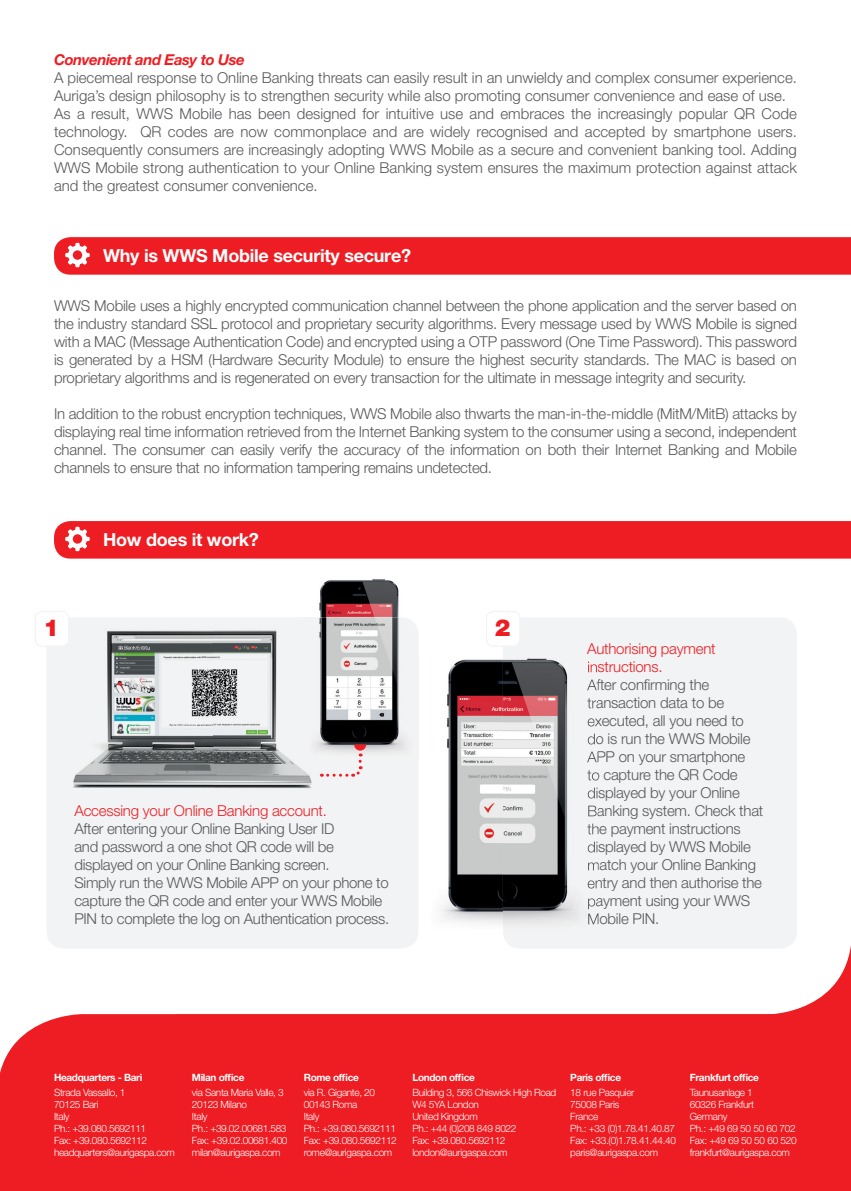
<style>
.page{position:relative;width:851px;height:1191px;background:#fff}
.page>*{position:absolute;margin:0;border:0;box-sizing:border-box;transform-origin:0 0}
.t1{font:900 23.4px "Helvetica Neue LT Pro";color:#ee1d23}
.t2{font:700 18px "Helvetica Neue LT Pro";letter-spacing:-.015em;color:#fff}
.t3{font:300 15px/18px "Helvetica Neue LT Pro";letter-spacing:-.015em;color:#57585a}
.t4{font:300 15px/18px "Helvetica Neue LT Pro";letter-spacing:-.015em;color:#ee1d23}
.t5{font:italic 700 15px "Helvetica Neue LT Pro";letter-spacing:-.03em;color:#ee1d23}
.t6{font:300 10.05px/12px "Helvetica Neue LT Pro";letter-spacing:-.035em;color:#fff}
.t7{font:700 10.05px "Helvetica Neue LT Pro";letter-spacing:-.035em;color:#fff}
</style>
<div class="page">
<div style="left:54px;top:521px;width:796px;height:37px;background:#ee1d23"></div>
<div style="left:54px;top:237px;width:796px;height:38px;background:#ee1d23"></div>
<div style="left:46px;top:617px;width:372px;height:331px;background:#f2f3f4;border-radius:17px"></div>
<div style="left:503px;top:617px;width:293px;height:331px;background:#f2f3f4;border-radius:17px"></div>
<svg style="left:405px;top:929px;width:445px;height:85px"></svg>
<div style="left:0;top:1014px;width:850px;height:177px;background:#ee1d23"></div>
<img style="left:319px;top:579px;width:80px;height:38px">
<img style="left:319px;top:617px;width:80px;height:94px">
<img style="left:315px;top:711px;width:90px;height:42px">
<img style="left:416px;top:655px;width:181px;height:277px">
<svg style="left:587px;top:655px;width:10px;height:17px"></svg>
<img style="left:587px;top:679px;width:10px;height:14px">
<svg style="left:587px;top:697px;width:10px;height:11px"></svg>
<img style="left:587px;top:715px;width:10px;height:14px">
<svg style="left:587px;top:733px;width:10px;height:11px"></svg>
<img style="left:587px;top:751px;width:10px;height:14px">
<img style="left:587px;top:769px;width:10px;height:14px">
<img style="left:587px;top:787px;width:10px;height:14px">
<img style="left:588px;top:805px;width:9px;height:14px">
<img style="left:587px;top:823px;width:10px;height:14px">
<img style="left:587px;top:841px;width:10px;height:14px">
<img style="left:588px;top:859px;width:9px;height:14px">
<img style="left:587px;top:877px;width:10px;height:14px">
<img style="left:588px;top:895px;width:9px;height:14px">
<svg style="left:588px;top:913px;width:9px;height:11px"></svg>
<img style="left:73px;top:630px;width:239px;height:158px">
<img style="left:300px;top:630px;width:12px;height:128px">
<svg style="left:321px;top:744px;width:45px;height:33px"></svg>
<div style="left:35px;top:611px;width:34px;height:35px;background:#fff;border-radius:7px"></div>
<div style="left:35px;top:611px;width:34px;height:36px;border:1px solid #f2f3f4;border-radius:7px"></div>
<div style="left:486px;top:611px;width:34px;height:35px;background:#fff;border-radius:7px"></div>
<div style="left:486px;top:611px;width:34px;height:36px;border:1px solid #f2f3f4;border-radius:7px"></div>
<p class="t5" style="left:54px;top:50px;width:192px">Convenient and Easy to Use</p>
<p class="t3" style="left:54px;top:68px;width:744px">A piecemeal response to Online Banking threats can easily result in an unwieldy and complex consumer experience.<br>Auriga’s design philosophy is to strengthen security while also promoting consumer convenience and ease of use.<br>As a result, WWS Mobile has been designed for intuitive use and embraces the increasingly popular QR Code technology. QR codes are now commonplace and are widely recognised and accepted by smartphone users.<br>Consequently consumers are increasingly adopting WWS Mobile as a secure and convenient banking tool. Adding WWS Mobile strong authentication to your Online Banking system ensures the maximum protection against attack and the greatest consumer convenience.</p>
<p class="t2" style="left:103px;top:244px;width:309px">Why is WWS Mobile security secure?</p>
<p class="t3" style="left:54px;top:296px;width:744px;text-align:justify">WWS Mobile uses a highly encrypted communication channel between the phone application and the server based on the industry standard SSL protocol and proprietary security algorithms. Every message used by WWS Mobile is signed with a MAC (Message Authentication Code) and encrypted using a OTP password (One Time Password). This password is generated by a HSM (Hardware Security Module) to ensure the highest security standards. The MAC is based on proprietary algorithms and is regenerated on every transaction for the ultimate in message integrity and security.</p>
<p class="t3" style="left:54px;top:404px;width:744px;text-align:justify">In addition to the robust encryption techniques, WWS Mobile also thwarts the man-in-the-middle (MitM/MitB) attacks by displaying real time information retrieved from the Internet Banking system to the consumer using a second, independent channel. The consumer can easily verify the accuracy of the information on both their Internet Banking and Mobile channels to ensure that no information tampering remains undetected.</p>
<p class="t2" style="left:103px;top:528px;width:157px">How does it work?</p>
<h1 class="t1" style="left:43px;top:614px;width:17px">1</h1>
<h1 class="t1" style="left:494px;top:614px;width:17px">2</h1>
<p class="t4" style="left:74px;top:801px;width:254px">Accessing your Online Banking account.</p>
<p class="t3" style="left:74px;top:819px;width:316px">After entering your Online Banking User ID<br>and password a one shot QR code will be displayed on your Online Banking screen.<br>Simply run the WWS Mobile APP on your phone to capture the QR code and enter your WWS Mobile PIN to complete the log on Authentication process.</p>
<p class="t4" style="left:587px;top:639px;width:130px">Authorising payment instructions.</p>
<p class="t3" style="left:587px;top:675px;width:178px">After confirming the transaction data to be executed, all you need to do is run the WWS Mobile<br>APP on your smartphone<br>to capture the QR Code displayed by your Online<br>Banking system. Check that the payment instructions displayed by WWS Mobile match your Online Banking entry and then authorise the payment using your WWS<br>Mobile PIN.</p>
<p class="t7" style="left:54px;top:1071px;width:90px">Headquarters - Bari</p>
<p class="t6" style="left:54px;top:1086px;width:122px">Strada Vassallo, 1<br>70125 Bari<br>Italy<br>Ph.: +39.080.5692111<br>Fax: +39.080.5692112 headquarters@aurigaspa.com</p>
<p class="t7" style="left:192px;top:1071px;width:54px">Milan office</p>
<p class="t6" style="left:192px;top:1086px;width:97px">via Santa Maria Valle, 3<br>20123 Milano<br>Italy<br>Ph.: +39.02.00681.583<br>Fax: +39.02.00681.400 milan@aurigaspa.com</p>
<p class="t7" style="left:304px;top:1071px;width:57px">Rome office</p>
<p class="t6" style="left:304px;top:1086px;width:95px">via R. Gigante, 20<br>00143 Roma<br>Italy<br>Ph.: +39.080.5692111<br>Fax: +39.080.5692112 rome@aurigaspa.com</p>
<p class="t7" style="left:412px;top:1071px;width:64px">London office</p>
<p class="t6" style="left:412px;top:1086px;width:145px">Building 3, 566 Chiswick High Road<br>W4 5YA London<br>United Kingdom<br>Ph.: +44 (0)208 849 8022<br>Fax: +39.080.5692112 london@aurigaspa.com</p>
<p class="t7" style="left:570px;top:1071px;width:52px">Paris office</p>
<p class="t6" style="left:570px;top:1086px;width:107px">18 rue Pasquier<br>75008 Paris<br>France<br>Ph.: +33 (0)1.78.41.40.87<br>Fax: +33.(0)1.78.41.44.40 paris@aurigaspa.com</p>
<p class="t7" style="left:689px;top:1071px;width:71px">Frankfurt office</p>
<p class="t6" style="left:689px;top:1086px;width:108px">Taunusanlage 1<br>60326 Frankfurt<br>Germany<br>Ph.: +49 69 50 50 60 702<br>Fax: +49 69 50 50 60 520 frankfurt@aurigaspa.com</p>
</div>
